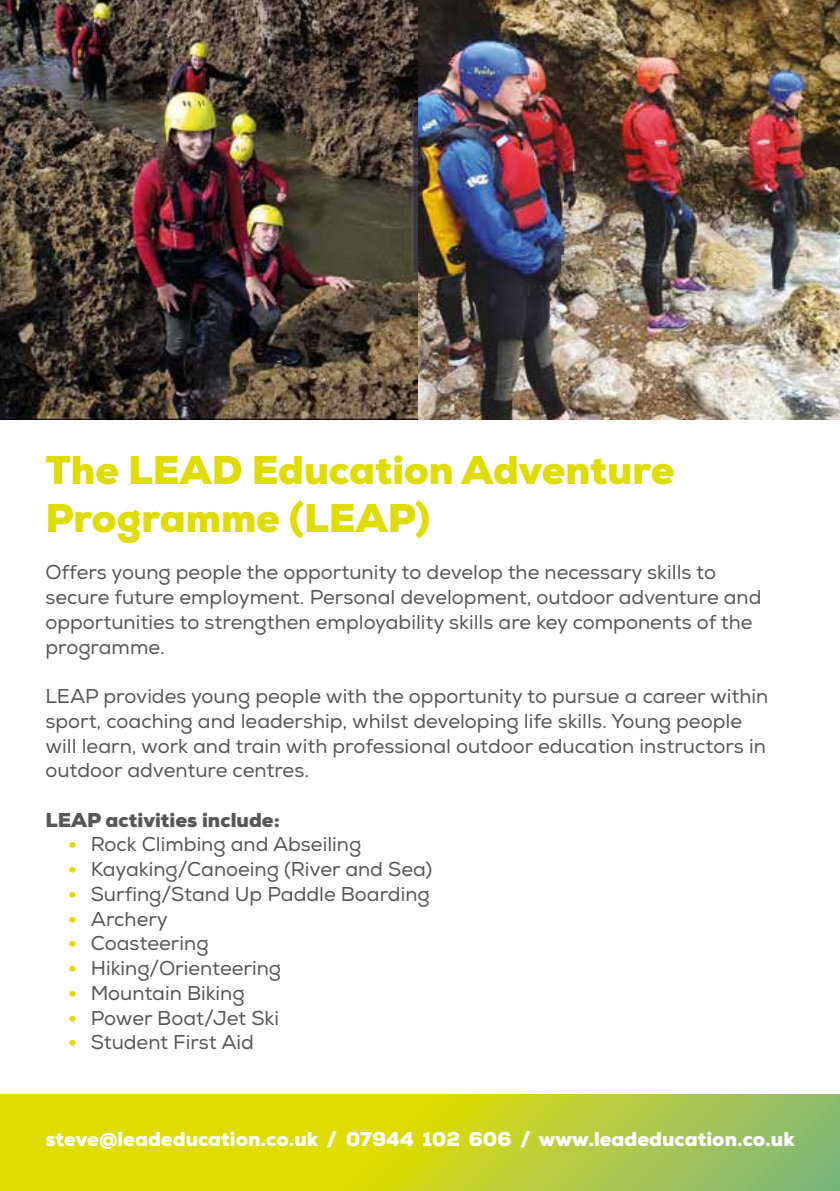
<style>
.page{position:relative;width:840px;height:1191px;background:#fff}
.page>*{position:absolute;margin:0;border:0;box-sizing:border-box;transform-origin:0 0}
.t1{font:900 40px/48.8px "Nexa";color:#dedc00}
.t2{font:20px/24.8px "Nexa";color:#575756}
.t3{font:900 20px "Nexa";color:#fff}
.t4{font:900 20px "Nexa";color:#575756}
.s1{font-weight:900;color:#dedc00}
</style>
<div class="page">
<svg style="left:0;top:1094px;width:839px;height:97px;background:#c6d223"></svg>
<img style="left:417px;top:0;width:422px;height:420px">
<img style="left:0;top:0;width:417px;height:420px">
<h1 class="t1" style="left:45px;top:445px;width:630px">The LEAD Education Adventure<br>Programme (LEAP)</h1>
<p class="t2" style="left:45px;top:560px;width:717px">Offers young people the opportunity to develop the necessary skills to secure future employment. Personal development, outdoor adventure and opportunities to strengthen employability skills are key components of the programme.</p>
<p class="t2" style="left:45px;top:684px;width:724px">LEAP provides young people with the opportunity to pursue a career within sport, coaching and leadership, whilst developing life skills. Young people will learn, work and train with professional outdoor education instructors in outdoor adventure centres.</p>
<p class="t4" style="left:45px;top:807px;width:236px">LEAP activities include:</p>
<p class="t2" style="left:68px;top:832px;width:294px"><span class="s1">•</span> Rock Climbing and Abseiling</p>
<p class="t2" style="left:68px;top:857px;width:365px"><span class="s1">•</span> Kayaking/Canoeing (River and Sea)</p>
<p class="t2" style="left:68px;top:882px;width:363px"><span class="s1">•</span> Surfing/Stand Up Paddle Boarding</p>
<p class="t2" style="left:68px;top:906px;width:101px"><span class="s1">•</span> Archery</p>
<p class="t2" style="left:68px;top:931px;width:142px"><span class="s1">•</span> Coasteering</p>
<p class="t2" style="left:68px;top:956px;width:214px"><span class="s1">•</span> Hiking/Orienteering</p>
<p class="t2" style="left:68px;top:981px;width:178px"><span class="s1">•</span> Mountain Biking</p>
<p class="t2" style="left:68px;top:1005px;width:212px"><span class="s1">•</span> Power Boat/Jet Ski</p>
<p class="t2" style="left:68px;top:1030px;width:187px"><span class="s1">•</span> Student First Aid</p>
<p class="t3" style="left:45px;top:1125px;width:750px">steve@leadeducation.co.uk / 07944 102 606 / www.leadeducation.co.uk</p>
</div>
